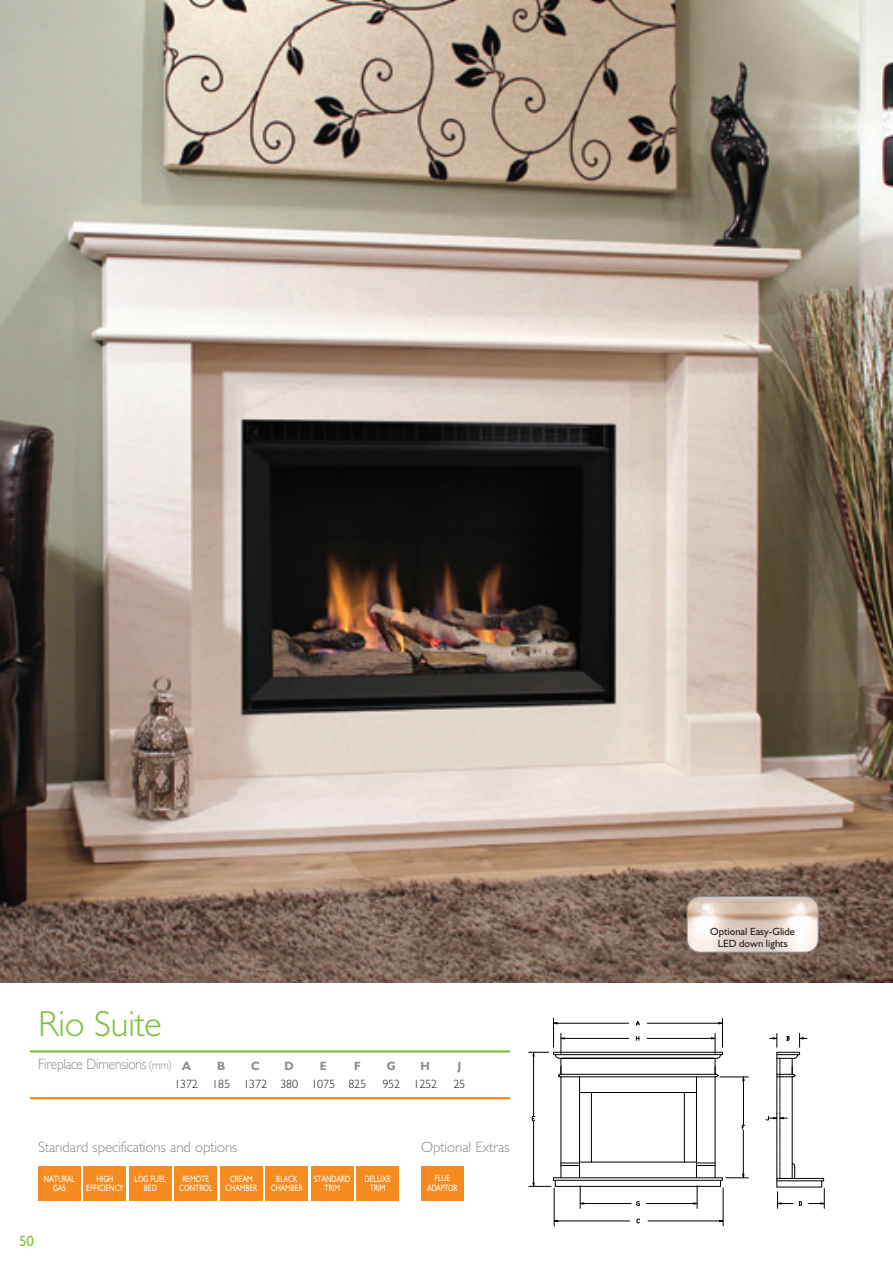
<style>
.page{position:relative;width:893px;height:1263px;background:#fff}
.page>*{position:absolute;margin:0;border:0;box-sizing:border-box;transform-origin:0 0}
.t1{font:300 36.3px "Humanist 521 BT";color:#7fc241}
.t2{font:300 15px "Humanist 521 BT";color:#8b8f91}
.t3{font:300 15px "Humanist 521 BT";color:#8b8f91;scale:.9 1}
.t4{font:15px "Humanist 521 BT";color:#7fc241}
.t5{font:300 12px "Humanist 521 BT";letter-spacing:-.015em;color:#231f20}
.t6{font:700 12px "Humanist 521 BT";color:#8b8f91}
.t7{font:10.5px "Humanist 521 BT";color:#231f20}
.t8{font:9.15px/9.1px "Humanist 521 BT";color:#fff;text-align:center;scale:.76 1}
.t9{font:9.15px/9.1px "Humanist 521 BT";letter-spacing:-.02em;color:#fff;text-align:center;scale:.74 1}
.s1{font-size:12px}
</style>
<div class="page">
<img style="left:0;top:0;width:893px;height:982px">
<hr style="left:31px;top:1050px;width:478px;height:2px;background:#7fc241">
<hr style="left:31px;top:1097px;width:478px;height:2px;background:#f68b1f">
<div style="left:84px;top:1166px;width:42px;height:34px;background:#f68b1f"></div>
<div style="left:266px;top:1166px;width:42px;height:34px;background:#f68b1f"></div>
<div style="left:129px;top:1166px;width:43px;height:34px;background:#f68b1f"></div>
<div style="left:175px;top:1166px;width:42px;height:34px;background:#f68b1f"></div>
<div style="left:421px;top:1166px;width:43px;height:34px;background:#f68b1f"></div>
<div style="left:38px;top:1166px;width:43px;height:34px;background:#f68b1f"></div>
<div style="left:220px;top:1166px;width:43px;height:34px;background:#f68b1f"></div>
<hr style="left:560px;top:1076px;width:156px;height:1px;background:#000">
<hr style="left:560px;top:1074px;width:156px;height:1px;background:#000">
<hr style="left:555px;top:1054px;width:166px;height:1px;background:#000">
<hr style="left:553px;top:1052px;width:169px;height:1px;background:#000">
<hr style="left:553px;top:1180px;width:169px;height:1px;background:#000">
<hr style="left:553px;top:1177px;width:169px;height:1px;background:#000">
<hr style="left:555px;top:1186px;width:165px;height:1px;background:#000">
<hr style="left:579px;top:1077px;width:1px;height:101px;background:#000">
<hr style="left:561px;top:1077px;width:1px;height:101px;background:#000">
<svg style="left:561px;top:1163px;width:18px;height:3px"></svg>
<hr style="left:715px;top:1077px;width:1px;height:101px;background:#000">
<hr style="left:696px;top:1077px;width:1px;height:101px;background:#000">
<svg style="left:697px;top:1163px;width:18px;height:3px"></svg>
<hr style="left:561px;top:1058px;width:154px;height:1px;background:#000">
<hr style="left:557px;top:1023px;width:72px;height:1px;background:#000">
<hr style="left:647px;top:1023px;width:72px;height:1px;background:#000">
<svg style="left:636px;top:1021px;width:4px;height:4px"></svg>
<hr style="left:565px;top:1038px;width:64px;height:1px;background:#000">
<hr style="left:647px;top:1038px;width:64px;height:1px;background:#000">
<svg style="left:636px;top:1036px;width:4px;height:4px"></svg>
<hr style="left:743px;top:1130px;width:1px;height:44px;background:#000">
<hr style="left:743px;top:1081px;width:1px;height:44px;background:#000">
<svg style="left:711px;top:1018px;width:37px;height:63px"></svg>
<hr style="left:584px;top:1203px;width:47px;height:1px;background:#000">
<hr style="left:646px;top:1203px;width:47px;height:1px;background:#000">
<svg style="left:577px;top:1186px;width:7px;height:22px"></svg>
<svg style="left:693px;top:1186px;width:7px;height:22px"></svg>
<svg style="left:636px;top:1201px;width:4px;height:5px"></svg>
<hr style="left:554px;top:1188px;width:1px;height:38px;background:#000">
<hr style="left:723px;top:1188px;width:1px;height:38px;background:#000">
<hr style="left:558px;top:1221px;width:71px;height:1px;background:#000">
<hr style="left:648px;top:1221px;width:71px;height:1px;background:#000">
<svg style="left:636px;top:1218px;width:4px;height:5px"></svg>
<hr style="left:533px;top:1056px;width:1px;height:59px;background:#000">
<hr style="left:533px;top:1121px;width:1px;height:65px;background:#000">
<svg style="left:529px;top:1018px;width:36px;height:60px"></svg>
<svg style="left:532px;top:1116px;width:3px;height:5px"></svg>
<svg style="left:529px;top:1178px;width:27px;height:12px"></svg>
<svg style="left:720px;top:1173px;width:28px;height:13px"></svg>
<hr style="left:579px;top:1092px;width:117px;height:1px;background:#000">
<hr style="left:579px;top:1162px;width:117px;height:1px;background:#000">
<hr style="left:591px;top:1092px;width:1px;height:70px;background:#000">
<hr style="left:684px;top:1092px;width:1px;height:70px;background:#000">
<svg style="left:765px;top:1033px;width:60px;height:175px"></svg>
<div style="left:356px;top:1166px;width:43px;height:34px;background:#f68b1f"></div>
<div style="left:311px;top:1166px;width:42px;height:34px;background:#f68b1f"></div>
<img style="left:687px;top:896px;width:131px;height:56px">
<div style="left:687px;top:896px;width:132px;height:56px;border:1px solid #8a8e91;border-radius:13px"></div>
<p class="t1" style="left:38px;top:1001px;width:125px">Rio Suite</p>
<p class="t3" style="left:38px;top:1054px;width:150px">Fireplace Dimensions <span class="s1">(mm)</span></p>
<p class="t6" style="left:182px;top:1058px;width:10px">A</p>
<p class="t6" style="left:217px;top:1058px;width:10px">B</p>
<p class="t6" style="left:251px;top:1058px;width:10px">C</p>
<p class="t6" style="left:285px;top:1058px;width:11px">D</p>
<p class="t6" style="left:320px;top:1058px;width:8px">E</p>
<p class="t6" style="left:354px;top:1058px;width:8px">F</p>
<p class="t6" style="left:387px;top:1058px;width:10px">G</p>
<p class="t6" style="left:421px;top:1058px;width:11px">H</p>
<p class="t6" style="left:457px;top:1058px;width:5px">J</p>
<p class="t5" style="left:174px;top:1076px;width:193px">1372 185 1372 380 1075 825</p>
<p class="t5" style="left:382px;top:1076px;width:56px">952 1252</p>
<p class="t5" style="left:453px;top:1076px;width:13px">25</p>
<p class="t2" style="left:38px;top:1137px;width:201px">Standard specifications and options</p>
<p class="t2" style="left:421px;top:1137px;width:90px">Optional Extras</p>
<p class="t8" style="left:86px;top:1174px;width:51px">HIGH<br>EFFICIENCY</p>
<p class="t8" style="left:271px;top:1174px;width:43px">BLACK<br>CHAMBER</p>
<p class="t8" style="left:134px;top:1174px;width:44px">LOG FUEL<br>BED</p>
<p class="t8" style="left:179px;top:1174px;width:45px">REMOTE<br>CONTROL</p>
<p class="t9" style="left:428px;top:1173px;width:42px">FLUE<br>ADAPTOR</p>
<p class="t8" style="left:314px;top:1174px;width:49px">STANDARD<br>TRIM</p>
<p class="t8" style="left:44px;top:1174px;width:42px">NATURAL</p>
<p class="t8" style="left:53px;top:1183px;width:18px">GAS</p>
<p class="t8" style="left:225px;top:1174px;width:43px">CREAM<br>CHAMBER</p>
<p class="t8" style="left:365px;top:1174px;width:36px">DELUXE<br>TRIM</p>
<p class="t4" style="left:19px;top:1232px;width:16px">50</p>
<p class="t7" style="left:710px;top:925px;width:86px">Optional Easy-Glide</p>
<p class="t7" style="left:718px;top:937px;width:71px">LED down lights</p>
</div>
